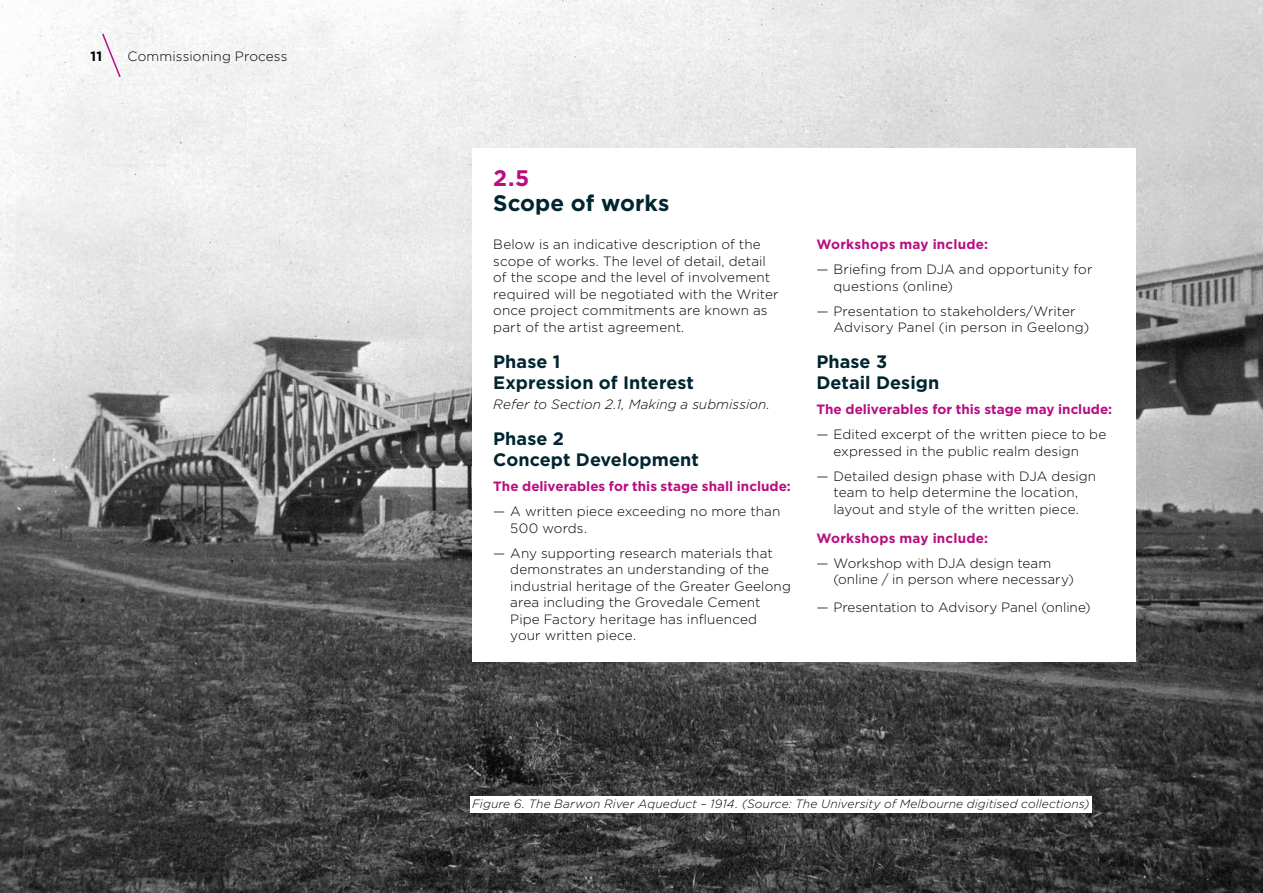
<style>
.page{position:relative;width:1263px;height:893px;background:#fff}
.page>*{position:absolute;margin:0;border:0;box-sizing:border-box;transform-origin:0 0}
.t1{font:700 22.5px "Gotham";color:#002531}
.t2{font:700 22.5px "Gotham";color:#b80e80}
.t3{font:700 18px/21px "Gotham";color:#002531}
.t4{font:300 13.5px/16.5px "Gotham";letter-spacing:.01em;color:#000}
.t5{font:700 13.5px "Gotham";color:#b80e80}
.t6{font:italic 300 13.5px "Gotham";letter-spacing:.005em;color:#000}
.t7{font:700 13.5px "Gotham";color:#000}
.t8{font:italic 300 12px "Gotham";letter-spacing:.01em;color:#000}
</style>
<div class="page">
<img style="left:0;top:0;width:1263px;height:893px">
<div style="left:472px;top:149px;width:663px;height:513px;background:#fff"></div>
<svg style="left:101px;top:32px;width:21px;height:47px"></svg>
<div style="left:470px;top:796px;width:622px;height:16px;background:#fff"></div>
<p class="t7" style="left:91px;top:47px;width:13px">11</p>
<p class="t4" style="left:128px;top:47px;width:161px">Commissioning Process</p>
<h1 class="t2" style="left:493px;top:163px;width:37px">2.5</h1>
<h1 class="t1" style="left:493px;top:188px;width:178px">Scope of works</h1>
<p class="t4" style="left:493px;top:236px;width:287px">Below is an indicative description of the scope of works. The level of detail, detail of the scope and the level of involvement required will be negotiated with the Writer once project commitments are known as part of the artist agreement.</p>
<h2 class="t3" style="left:493px;top:350px;width:202px">Phase 1<br>Expression of Interest</h2>
<p class="t6" style="left:493px;top:396px;width:278px">Refer to Section 2.1, Making a submission.</p>
<h2 class="t3" style="left:493px;top:428px;width:207px">Phase 2<br>Concept Development</h2>
<p class="t5" style="left:493px;top:477px;width:299px">The deliverables for this stage shall include:</p>
<p class="t4" style="left:510px;top:503px;width:272px;text-indent:-17px">— A written piece exceeding no more than<br>500 words.</p>
<p class="t4" style="left:510px;top:544px;width:282px;text-indent:-17px">— Any supporting research materials that demonstrates an understanding of the industrial heritage of the Greater Geelong area including the Grovedale Cement Pipe Factory heritage has influenced<br>your written piece.</p>
<p class="t5" style="left:816px;top:235px;width:173px">Workshops may include:</p>
<p class="t4" style="left:833px;top:261px;width:260px;text-indent:-17px">— Briefing from DJA and opportunity for questions (online)</p>
<p class="t4" style="left:833px;top:302px;width:257px;text-indent:-17px">— Presentation to stakeholders/Writer<br>Advisory Panel (in person in Geelong)</p>
<h2 class="t3" style="left:816px;top:351px;width:124px">Phase 3<br>Detail Design</h2>
<p class="t5" style="left:816px;top:400px;width:297px">The deliverables for this stage may include:</p>
<p class="t4" style="left:833px;top:426px;width:274px;text-indent:-17px">— Edited excerpt of the written piece to be expressed in the public realm design</p>
<p class="t4" style="left:816px;top:467px;width:281px;text-align:center">— Detailed design phase with DJA design team to help determine the location, layout and style of the written piece.</p>
<p class="t5" style="left:816px;top:529px;width:173px">Workshops may include:</p>
<p class="t4" style="left:833px;top:554px;width:242px;text-indent:-17px">— Workshop with DJA design team (online / in person where necessary)</p>
<p class="t4" style="left:816px;top:599px;width:276px">— Presentation to Advisory Panel (online)</p>
<p class="t8" style="left:472px;top:796px;width:619px">Figure 6. The Barwon River Aqueduct – 1914. (Source: The University of Melbourne digitised collections)</p>
</div>
